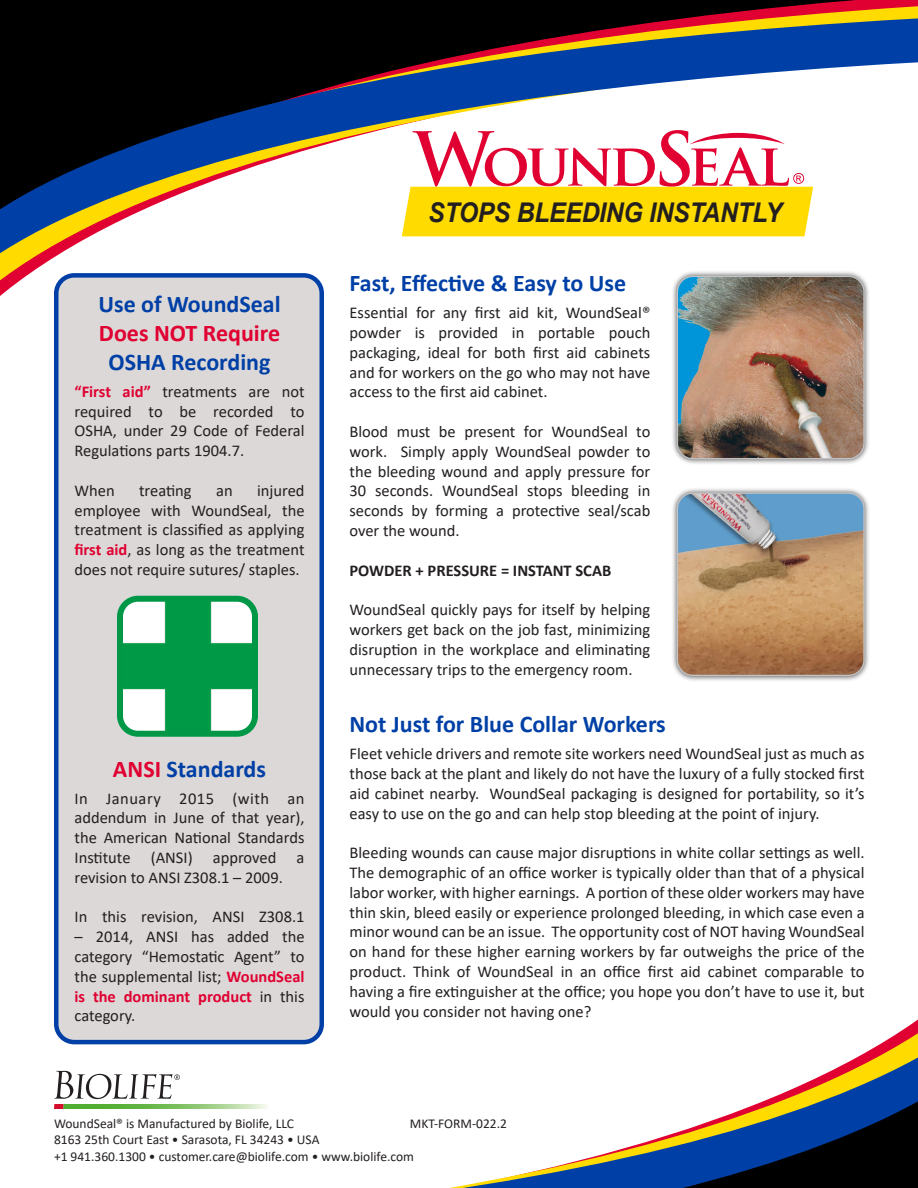
<style>
.page{position:relative;width:918px;height:1188px;background:#fff}
.page>*{position:absolute;margin:0;border:0;box-sizing:border-box;transform-origin:0 0}
.t1{font:italic 700 27.15px "Arial";letter-spacing:-.01em;color:#231f20;scale:.91 1}
.t2{font:700 24px/28.8px "Calibri";color:#0040a6;text-align:center}
.t3{font:16.5px/19.8px "Calibri";color:#231f20;text-align:justify}
.t4{font:700 16.5px "Calibri";color:#231f20}
.t5{font:13.5px "Calibri";color:#231f20}
.s1{color:#e00031}
.s2{font-weight:700;color:#e00031}
</style>
<div class="page">
<svg style="left:56px;top:1019px;width:862px;height:169px"></svg>
<svg style="left:0;top:0;width:918px;height:10px;background:#1c0205"></svg>
<svg style="left:0;top:10px;width:918px;height:286px"></svg>
<svg style="left:54px;top:1071px;width:215px;height:38px"></svg>
<div style="left:56px;top:275px;width:266px;height:767px;background:#dcd8d7;border-radius:18px"></div>
<div style="left:54px;top:273px;width:270px;height:771px;border:4px solid #0040a6;border-radius:18px"></div>
<svg style="left:402px;top:130px;width:411px;height:106px"></svg>
<img style="left:124px;top:603px;width:127px;height:127px">
<div style="left:117px;top:596px;width:141px;height:141px;border:6px solid #009847;border-radius:18px"></div>
<div style="left:671px;top:270px;width:199px;height:195px;background:#231f20;opacity:.75"></div>
<img style="left:677px;top:276px;width:187px;height:183px">
<div style="left:677px;top:276px;width:188px;height:183px;border:1px solid #c2c2c4;border-radius:16px"></div>
<div style="left:671px;top:487px;width:199px;height:195px;background:#231f20;opacity:.75"></div>
<img style="left:677px;top:493px;width:187px;height:182px">
<div style="left:677px;top:492px;width:188px;height:184px;border:1px solid #c2c2c4;border-radius:16px"></div>
<p class="t2" style="left:98px;top:289px;width:184px">Use of WoundSeal<br><span class="s1">Does NOT Require<br></span>OSHA Recording</p>
<p class="t3" style="left:75px;top:381px;width:232px"><span class="s2">“First aid”</span> treatments are not required to be recorded to OSHA, under 29 Code of Federal Regulations parts 1904.7.</p>
<p class="t3" style="left:75px;top:480px;width:42px">When</p>
<p class="t3" style="left:139px;top:480px;width:54px">treating</p>
<p class="t3" style="left:216px;top:480px;width:18px">an</p>
<p class="t3" style="left:75px;top:480px;width:232px;text-indent:183px">injured employee with WoundSeal, the treatment is classified as applying <span class="s2">first aid</span>, as long as the treatment does not require sutures/ staples.</p>
<p class="t2" style="left:113px;top:754px;width:155px"><span class="s1">ANSI</span> Standards</p>
<p class="t3" style="left:75px;top:788px;width:232px">In January 2015 (with an addendum in June of that year), the American National Standards Institute (ANSI) approved a revision to ANSI Z308.1 – 2009.</p>
<p class="t3" style="left:75px;top:907px;width:232px">In this revision, ANSI Z308.1</p>
<p class="t3" style="left:75px;top:926px;width:232px">– 2014, ANSI has added the category “Hemostatic Agent” to the supplemental list; <span class="s2">WoundSeal is the dominant product</span> in this category.</p>
<p class="t1" style="left:428px;top:195px;width:390px">STOPS BLEEDING INSTANTLY</p>
<p class="t2" style="left:350px;top:268px;width:278px">Fast, Effective &amp; Easy to Use</p>
<p class="t3" style="left:350px;top:302px;width:302px">Essential for any first aid kit, WoundSeal® powder is provided in portable pouch packaging, ideal for both first aid cabinets and for workers on the go who may not have access to the first aid cabinet.</p>
<p class="t3" style="left:350px;top:421px;width:302px">Blood must be present for WoundSeal to work. Simply apply WoundSeal powder to the bleeding wound and apply pressure for 30 seconds. WoundSeal stops bleeding in seconds by forming a protective seal/scab over the wound.</p>
<p class="t4" style="left:350px;top:558px;width:263px">POWDER + PRESSURE = INSTANT SCAB</p>
<p class="t3" style="left:350px;top:599px;width:302px">WoundSeal quickly pays for itself by helping workers get back on the job fast, minimizing disruption in the workplace and eliminating unnecessary trips to the emergency room.</p>
<p class="t2" style="left:350px;top:709px;width:318px">Not Just for Blue Collar Workers</p>
<p class="t3" style="left:350px;top:743px;width:517px">Fleet vehicle drivers and remote site workers need WoundSeal just as much as those back at the plant and likely do not have the luxury of a fully stocked first aid cabinet nearby. WoundSeal packaging is designed for portability, so it’s easy to use on the go and can help stop bleeding at the point of injury.</p>
<p class="t3" style="left:350px;top:842px;width:517px">Bleeding wounds can cause major disruptions in white collar settings as well.<br>The demographic of an office worker is typically older than that of a physical labor worker, with higher earnings. A portion of these older workers may have thin skin, bleed easily or experience prolonged bleeding, in which case even a minor wound can be an issue. The opportunity cost of NOT having WoundSeal on hand for these higher earning workers by far outweighs the price of the product. Think of WoundSeal in an office first aid cabinet comparable to having a fire extinguisher at the office; you hope you don’t have to use it, but would you consider not having one?</p>
<p class="t5" style="left:54px;top:1114px;width:242px">WoundSeal® is Manufactured by Biolife, LLC</p>
<p class="t5" style="left:54px;top:1131px;width:267px">8163 25th Court East • Sarasota, FL 34243 • USA</p>
<p class="t5" style="left:54px;top:1147px;width:362px">+1 941.360.1300 • customer.care@biolife.com • www.biolife.com</p>
<p class="t5" style="left:410px;top:1114px;width:99px">MKT-FORM-022.2</p>
</div>
